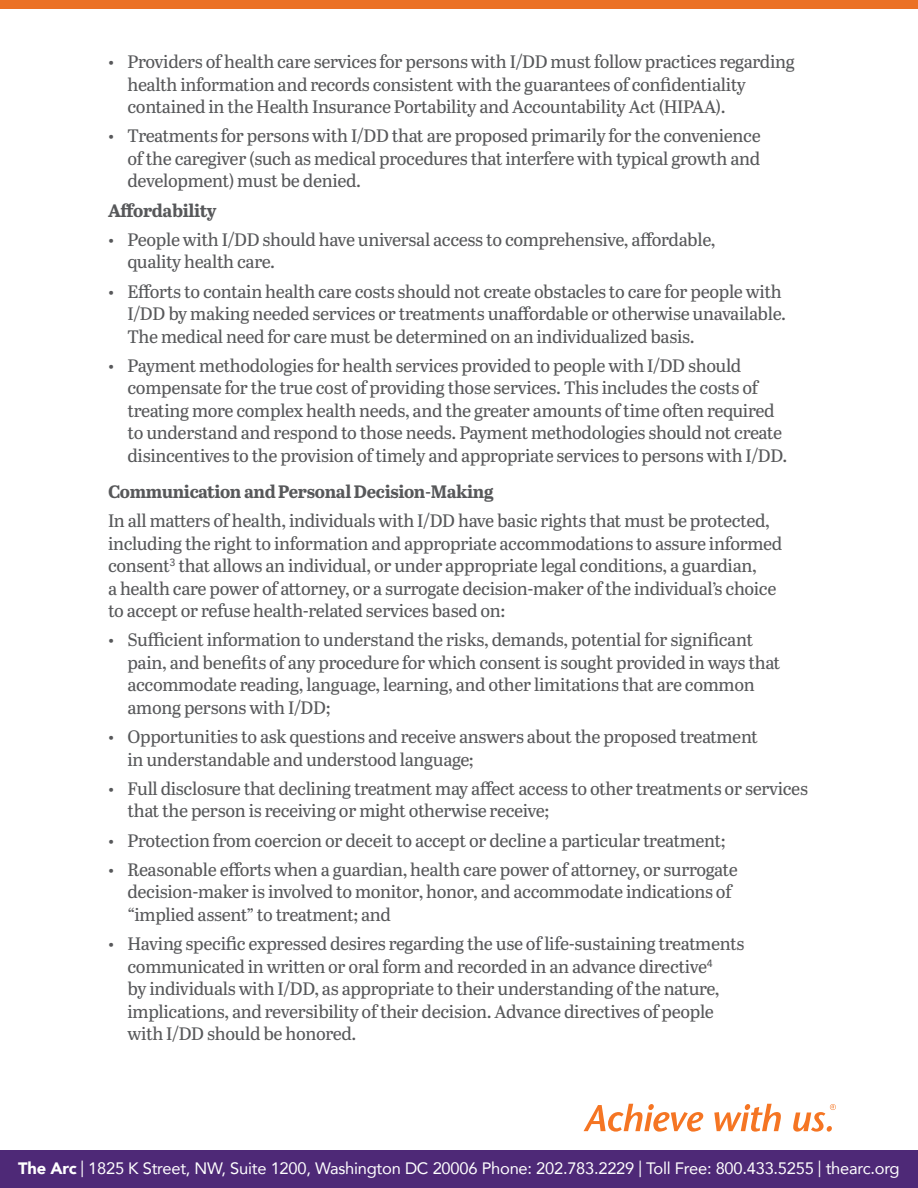
<style>
.page{position:relative;width:918px;height:1188px;background:#fff}
.page>*{position:absolute;margin:0;border:0;box-sizing:border-box;transform-origin:0 0}
.bullets{font:18px/22.5px "Abril Text";letter-spacing:-.02em;color:#57585a}
.body{font:18px/22.5px "Abril Text";letter-spacing:-.02em;color:#57585a}
.body-2{font:700 18px "Abril Text";letter-spacing:-.02em;color:#57585a}
.t1{font:16.5px "Avenir";letter-spacing:-.015em;color:#fff}
.s1{font-weight:900}
</style>
<div class="page">
<div style="left:0;top:0;width:918px;height:9px;background:#eb7125"></div>
<svg style="left:584px;top:1104px;width:252px;height:28px"></svg>
<div style="left:0;top:1151px;width:918px;height:37px;background:#4e2977"></div>
<p class="bullets" style="left:128px;top:50px;width:669px;text-indent:-20px">• Providers of health care services for persons with I/DD must follow practices regarding health information and records consistent with the guarantees of confidentiality contained in the Health Insurance Portability and Accountability Act (HIPAA).</p>
<p class="bullets" style="left:128px;top:124px;width:635px;text-align:justify;text-indent:-20px">• Treatments for persons with I/DD that are proposed primarily for the convenience of the caregiver (such as medical procedures that interfere with typical growth and development) must be denied.</p>
<p class="body-2" style="left:108px;top:197px;width:110px">Affordability</p>
<p class="bullets" style="left:128px;top:227px;width:589px;text-indent:-20px">• People with I/DD should have universal access to comprehensive, affordable, quality health care.</p>
<p class="bullets" style="left:128px;top:279px;width:660px;text-indent:-20px">• Efforts to contain health care costs should not create obstacles to care for people with<br>I/DD by making needed services or treatments unaffordable or otherwise unavailable.<br>The medical need for care must be determined on an individualized basis.</p>
<p class="bullets" style="left:128px;top:353px;width:661px;text-indent:-20px">• Payment methodologies for health services provided to people with I/DD should compensate for the true cost of providing those services. This includes the costs of treating more complex health needs, and the greater amounts of time often required to understand and respond to those needs. Payment methodologies should not create disincentives to the provision of timely and appropriate services to persons with I/DD.</p>
<p class="body-2" style="left:108px;top:478px;width:387px">Communication and Personal Decision-Making</p>
<p class="body" style="left:108px;top:509px;width:676px">In all matters of health, individuals with I/DD have basic rights that must be protected, including the right to information and appropriate accommodations to assure informed consent<sup>3</sup> that allows an individual, or under appropriate legal conditions, a guardian,<br>a health care power of attorney, or a surrogate decision-maker of the individual’s choice to accept or refuse health-related services based on:</p>
<p class="bullets" style="left:128px;top:628px;width:654px;text-indent:-20px">• Sufficient information to understand the risks, demands, potential for significant pain, and benefits of any procedure for which consent is sought provided in ways that accommodate reading, language, learning, and other limitations that are common among persons with I/DD;</p>
<p class="bullets" style="left:128px;top:725px;width:632px;text-indent:-20px">• Opportunities to ask questions and receive answers about the proposed treatment in understandable and understood language;</p>
<p class="bullets" style="left:128px;top:776px;width:682px;text-indent:-20px">• Full disclosure that declining treatment may affect access to other treatments or services that the person is receiving or might otherwise receive;</p>
<p class="bullets" style="left:108px;top:828px;width:619px">• Protection from coercion or deceit to accept or decline a particular treatment;</p>
<p class="bullets" style="left:128px;top:857px;width:612px;text-indent:-20px">• Reasonable efforts when a guardian, health care power of attorney, or surrogate decision-maker is involved to monitor, honor, and accommodate indications of “implied assent” to treatment; and</p>
<p class="bullets" style="left:128px;top:932px;width:619px;text-indent:-20px">• Having specific expressed desires regarding the use of life-sustaining treatments communicated in written or oral form and recorded in an advance directive<sup>4<br></sup>by individuals with I/DD, as appropriate to their understanding of the nature, implications, and reversibility of their decision. Advance directives of people with I/DD should be honored.</p>
<p class="t1" style="left:18px;top:1155px;width:883px"><span class="s1">The Arc</span> | 1825 K Street, NW, Suite 1200, Washington DC 20006 Phone: 202.783.2229 | Toll Free: 800.433.5255 | thearc.org</p>
</div>
